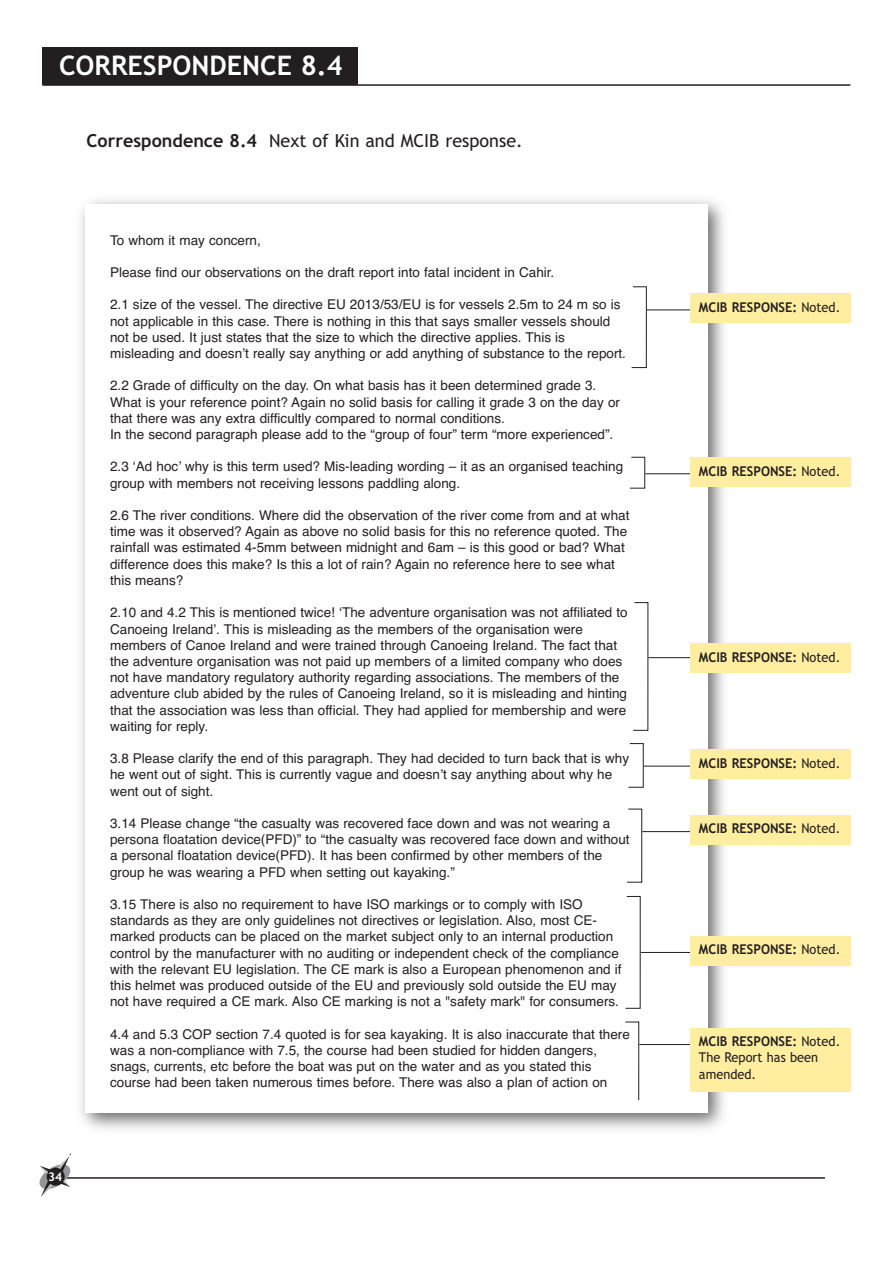
<style>
.page{position:relative;width:893px;height:1263px;background:#fff}
.page>*{position:absolute;margin:0;border:0;box-sizing:border-box;transform-origin:0 0}
.t1{font:700 27px "Trebuchet MS";color:#fff}
.t2{font:18px "Trebuchet MS";color:#231f20}
.t3{font:13.5px/16.2px "Helvetica";color:#231f20}
.t4{font:700 13.5px "Trebuchet MS";color:#231f20;scale:.95 1}
.t5{font:13.5px/16.2px "Trebuchet MS";color:#231f20;scale:.95 1}
.t6{font:700 12px "Trebuchet MS";color:#fff}
.s1{font-weight:700}
.s2{font-weight:400}
</style>
<div class="page">
<hr style="left:43px;top:1177px;width:782px;height:2px;background:#231f20">
<hr style="left:43px;top:84px;width:807px;height:2px;background:#231f20">
<svg style="left:40px;top:1153px;width:31px;height:44px"></svg>
<div style="left:47px;top:1168px;width:18px;height:18px;background:#231f20;border-radius:50%"></div>
<div style="left:43px;top:47px;width:315px;height:38px;background:#231f20"></div>
<img style="left:80px;top:199px;width:653px;height:930px">
<div style="left:85px;top:204px;width:623px;height:909px;background:#fff"></div>
<svg style="left:633px;top:602px;width:16px;height:129px"></svg>
<hr style="left:648px;top:657px;width:58px;height:1px;background:#231f20">
<svg style="left:631px;top:286px;width:16px;height:82px"></svg>
<hr style="left:647px;top:310px;width:57px;height:1px;background:#231f20">
<div style="left:690px;top:293px;width:160px;height:30px;background:#ffeda0"></div>
<svg style="left:630px;top:456px;width:15px;height:33px"></svg>
<hr style="left:645px;top:473px;width:58px;height:1px;background:#231f20">
<div style="left:690px;top:457px;width:160px;height:30px;background:#ffeda0"></div>
<svg style="left:628px;top:743px;width:16px;height:45px"></svg>
<hr style="left:644px;top:766px;width:57px;height:1px;background:#231f20">
<div style="left:690px;top:749px;width:160px;height:30px;background:#ffeda0"></div>
<svg style="left:627px;top:808px;width:15px;height:75px"></svg>
<hr style="left:642px;top:831px;width:58px;height:1px;background:#231f20">
<div style="left:690px;top:815px;width:160px;height:30px;background:#ffeda0"></div>
<svg style="left:625px;top:896px;width:16px;height:113px"></svg>
<hr style="left:641px;top:952px;width:57px;height:1px;background:#231f20">
<div style="left:690px;top:936px;width:160px;height:29px;background:#ffeda0"></div>
<svg style="left:625px;top:1021px;width:14px;height:80px"></svg>
<hr style="left:639px;top:1044px;width:58px;height:1px;background:#231f20">
<div style="left:690px;top:1028px;width:160px;height:64px;background:#ffeda0"></div>
<div style="left:690px;top:643px;width:160px;height:30px;background:#ffeda0"></div>
<p class="t1" style="left:59px;top:55px;width:285px">CORRESPONDENCE 8.4</p>
<p class="t1" style="left:65px;top:55px;width:235px">CORRESPONDENCE</p>
<p class="t2" style="left:87px;top:133px;width:438px"><span class="s1">Correspondence 8.4</span> Next of Kin and MCIB response.</p>
<p class="t6" style="left:48px;top:1172px;width:16px">34</p>
<p class="t3" style="left:110px;top:233px;width:152px">To whom it may concern,</p>
<p class="t3" style="left:110px;top:265px;width:446px">Please find our observations on the draft report into fatal incident in Cahir.</p>
<p class="t3" style="left:110px;top:298px;width:517px">2.1 size of the vessel. The directive EU 2013/53/EU is for vessels 2.5m to 24 m so is not applicable in this case. There is nothing in this that says smaller vessels should not be used. It just states that the size to which the directive applies. This is misleading and doesn’t really say anything or add anything of substance to the report.</p>
<p class="t3" style="left:110px;top:379px;width:511px">2.2 Grade of difficulty on the day. On what basis has it been determined grade 3.<br>What is your reference point? Again no solid basis for calling it grade 3 on the day or that there was any extra difficultly compared to normal conditions.</p>
<p class="t3" style="left:110px;top:427px;width:505px">In the second paragraph please add to the “group of four” term “more experienced”.</p>
<p class="t3" style="left:110px;top:460px;width:515px">2.3 ‘Ad hoc’ why is this term used? Mis-leading wording – it as an organised teaching group with members not receiving lessons paddling along.</p>
<p class="t3" style="left:110px;top:508px;width:521px">2.6 The river conditions. Where did the observation of the river come from and at what time was it observed? Again as above no solid basis for this no reference quoted. The rainfall was estimated 4-5mm between midnight and 6am – is this good or bad? What difference does this make? Is this a lot of rain? Again no reference here to see what this means?</p>
<p class="t3" style="left:110px;top:606px;width:519px">2.10 and 4.2 This is mentioned twice! ‘The adventure organisation was not affiliated to Canoeing Ireland’. This is misleading as the members of the organisation were members of Canoe Ireland and were trained through Canoeing Ireland. The fact that the adventure organisation was not paid up members of a limited company who does not have mandatory regulatory authority regarding associations. The members of the adventure club abided by the rules of Canoeing Ireland, so it is misleading and hinting that the association was less than official. They had applied for membership and were waiting for reply.</p>
<p class="t3" style="left:110px;top:751px;width:521px">3.8 Please clarify the end of this paragraph. They had decided to turn back that is why he went out of sight. This is currently vague and doesn’t say anything about why he went out of sight.</p>
<p class="t3" style="left:110px;top:816px;width:521px">3.14 Please change “the casualty was recovered face down and was not wearing a persona floatation device(PFD)” to “the casualty was recovered face down and without a personal floatation device(PFD). It has been confirmed by other members of the group he was wearing a PFD when setting out kayaking.”</p>
<p class="t3" style="left:110px;top:897px;width:513px">3.15 There is also no requirement to have ISO markings or to comply with ISO standards as they are only guidelines not directives or legislation. Also, most CE&shy;marked products can be placed on the market subject only to an internal production control by the manufacturer with no auditing or independent check of the compliance with the relevant EU legislation. The CE mark is also a European phenomenon and if this helmet was produced outside of the EU and previously sold outside the EU may not have required a CE mark. Also CE marking is not a "safety mark" for consumers.</p>
<p class="t3" style="left:110px;top:1027px;width:521px">4.4 and 5.3 COP section 7.4 quoted is for sea kayaking. It is also inaccurate that there was a non-compliance with 7.5, the course had been studied for hidden dangers, snags, currents, etc before the boat was put on the water and as you stated this course had been taken numerous times before. There was also a plan of action on</p>
<p class="t4" style="left:699px;top:302px;width:150px">MCIB RESPONSE: <span class="s2">Noted.</span></p>
<p class="t4" style="left:699px;top:465px;width:150px">MCIB RESPONSE: <span class="s2">Noted.</span></p>
<p class="t4" style="left:699px;top:652px;width:150px">MCIB RESPONSE: <span class="s2">Noted.</span></p>
<p class="t4" style="left:699px;top:758px;width:150px">MCIB RESPONSE: <span class="s2">Noted.</span></p>
<p class="t4" style="left:699px;top:823px;width:150px">MCIB RESPONSE: <span class="s2">Noted.</span></p>
<p class="t4" style="left:699px;top:944px;width:150px">MCIB RESPONSE: <span class="s2">Noted.</span></p>
<p class="t4" style="left:699px;top:1036px;width:150px">MCIB RESPONSE: <span class="s2">Noted.</span></p>
<p class="t5" style="left:699px;top:1051px;width:127px">The Report has been amended.</p>
</div>
